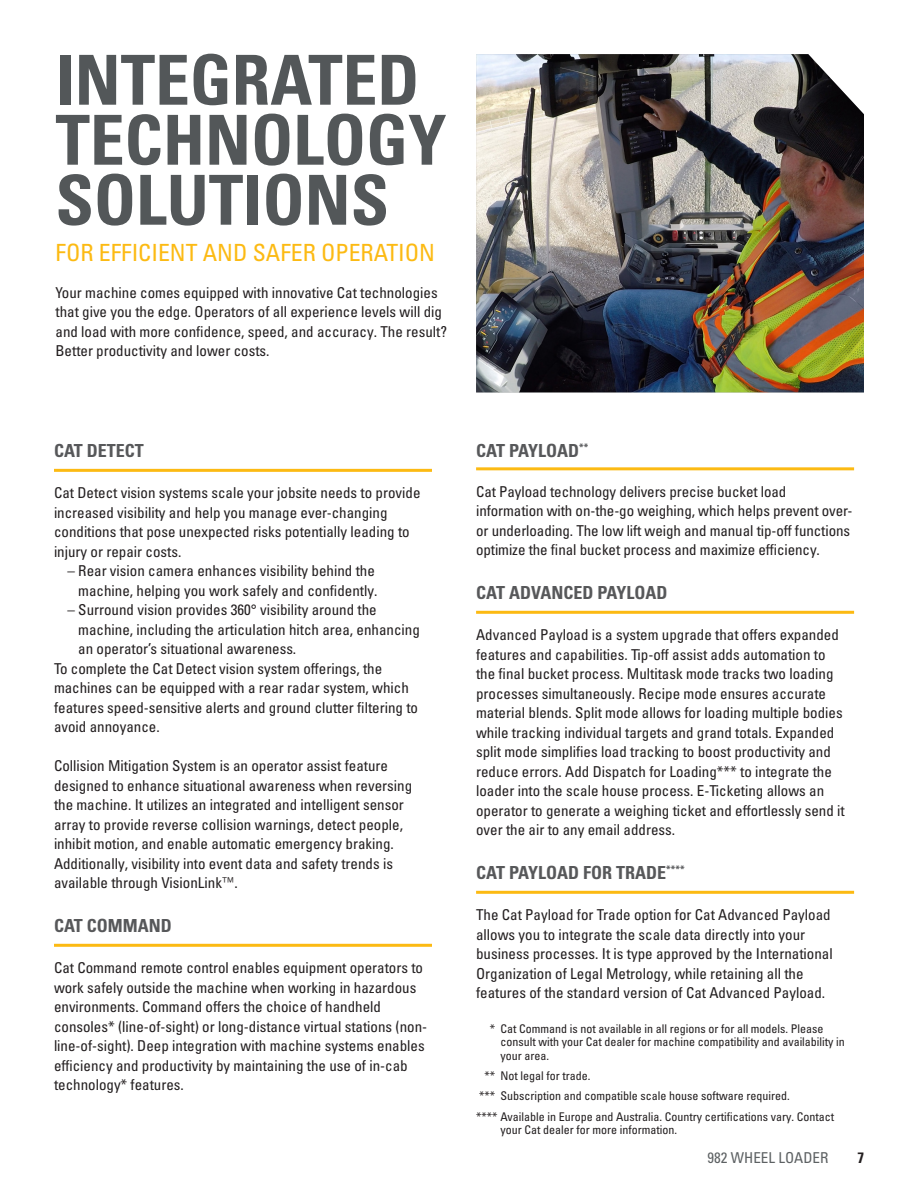
<style>
.page{position:relative;width:918px;height:1188px;background:#fff}
.page>*{position:absolute;margin:0;border:0;box-sizing:border-box;transform-origin:0 0}
.Headline_xl_gray{font:69px/60px "Univers LTCYR 67 Bold Cond";color:#535759}
.Subhead_small_yellow{font:condensed 23.7px "Univers LTCYR 57";color:#fcba13}
.Subhead_small_gray{font:18px "Univers LTCYR 67 Bold Cond";color:#57585a}
.Body_copy{font:condensed 15px/19.5px "Univers LTCYR 57";color:#231f20}
.Headline_small_gray{font:condensed 15px/19.5px "Univers LTCYR 57";color:#231f20}
.t1{font:condensed 15px "Univers LTCYR 57";color:#5d6163}
.t2{font:15px "Univers LTCYR 67 Bold Cond";color:#231f20}
.Body_copy-2{font:condensed 12px/13.5px "Univers LTCYR 57";color:#231f20}
</style>
<div class="page">
<img style="left:476px;top:54px;width:388px;height:338px">
<hr style="left:476px;top:611px;width:378px;height:3px;background:#fcba13">
<hr style="left:476px;top:467px;width:378px;height:3px;background:#fcba13">
<hr style="left:54px;top:944px;width:378px;height:3px;background:#fcba13">
<hr style="left:54px;top:469px;width:378px;height:3px;background:#fcba13">
<hr style="left:476px;top:891px;width:378px;height:3px;background:#fcba13">
<p class="Headline_xl_gray" style="left:56px;top:49px;width:393px">INTEGRATED<br>TECHNOLOGY<br>SOLUTIONS</p>
<p class="Subhead_small_yellow" style="left:56px;top:237px;width:381px">FOR EFFICIENT AND SAFER OPERATION</p>
<p class="Headline_small_gray" style="left:56px;top:282px;width:393px">Your machine comes equipped with innovative Cat technologies that give you the edge. Operators of all experience levels will dig and load with more confidence, speed, and accuracy. The result?<br>Better productivity and lower costs.</p>
<p class="Subhead_small_gray" style="left:54px;top:439px;width:91px">CAT DETECT</p>
<p class="Body_copy" style="left:54px;top:483px;width:368px">Cat Detect vision systems scale your jobsite needs to provide increased visibility and help you manage ever-changing conditions that pose unexpected risks potentially leading to injury or repair costs.</p>
<p class="Body_copy" style="left:68px;top:561px;width:311px;text-align:right">– Rear vision camera enhances visibility behind the machine, helping you work safely and confidently.</p>
<p class="Body_copy" style="left:78px;top:600px;width:343px;text-indent:-11px">– Surround vision provides 360° visibility around the machine, including the articulation hitch area, enhancing an operator’s situational awareness.</p>
<p class="Body_copy" style="left:54px;top:658px;width:366px">To complete the Cat Detect vision system offerings, the machines can be equipped with a rear radar system, which features speed-sensitive alerts and ground clutter filtering to avoid annoyance.</p>
<p class="Body_copy" style="left:54px;top:756px;width:360px">Collision Mitigation System is an operator assist feature designed to enhance situational awareness when reversing the machine. It utilizes an integrated and intelligent sensor array to provide reverse collision warnings, detect people, inhibit motion, and enable automatic emergency braking.<br>Additionally, visibility into event data and safety trends is available through VisionLink™.</p>
<p class="Subhead_small_gray" style="left:54px;top:914px;width:119px">CAT COMMAND</p>
<p class="Body_copy" style="left:54px;top:958px;width:375px">Cat Command remote control enables equipment operators to work safely outside the machine when working in hazardous environments. Command offers the choice of handheld consoles* (line-of-sight) or long-distance virtual stations (non&shy;line-of-sight). Deep integration with machine systems enables efficiency and productivity by maintaining the use of in-cab technology* features.</p>
<p class="Subhead_small_gray" style="left:476px;top:439px;width:114px">CAT PAYLOAD<sup>**</sup></p>
<p class="Body_copy" style="left:476px;top:481px;width:378px">Cat Payload technology delivers precise bucket load information with on-the-go weighing, which helps prevent over&shy;or underloading. The low lift weigh and manual tip-off functions optimize the final bucket process and maximize efficiency.</p>
<p class="Subhead_small_gray" style="left:476px;top:581px;width:193px">CAT ADVANCED PAYLOAD</p>
<p class="Body_copy" style="left:476px;top:625px;width:370px">Advanced Payload is a system upgrade that offers expanded features and capabilities. Tip-off assist adds automation to the final bucket process. Multitask mode tracks two loading processes simultaneously. Recipe mode ensures accurate material blends. Split mode allows for loading multiple bodies while tracking individual targets and grand totals. Expanded split mode simplifies load tracking to boost productivity and reduce errors. Add Dispatch for Loading*** to integrate the loader into the scale house process. E-Ticketing allows an operator to generate a weighing ticket and effortlessly send it over the air to any email address.</p>
<p class="Subhead_small_gray" style="left:476px;top:861px;width:210px">CAT PAYLOAD FOR TRADE<sup>****</sup></p>
<p class="Body_copy" style="left:476px;top:905px;width:358px">The Cat Payload for Trade option for Cat Advanced Payload allows you to integrate the scale data directly into your business processes. It is type approved by the International Organization of Legal Metrology, while retaining all the features of the standard version of Cat Advanced Payload.</p>
<p class="Body_copy-2" style="left:500px;top:1021px;width:346px;text-indent:-11px">* Cat Command is not available in all regions or for all models. Please consult with your Cat dealer for machine compatibility and availability in your area.</p>
<p class="Body_copy-2" style="left:484px;top:1069px;width:108px">** Not legal for trade.</p>
<p class="Body_copy-2" style="left:479px;top:1089px;width:312px">*** Subscription and compatible scale house software required.</p>
<p class="Body_copy-2" style="left:500px;top:1109px;width:335px;text-indent:-24px">**** Available in Europe and Australia. Country certifications vary. Contact your Cat dealer for more information.</p>
<p class="t1" style="left:708px;top:1148px;width:122px">982 WHEEL LOADER</p>
<p class="t2" style="left:857px;top:1148px;width:8px">7</p>
</div>
